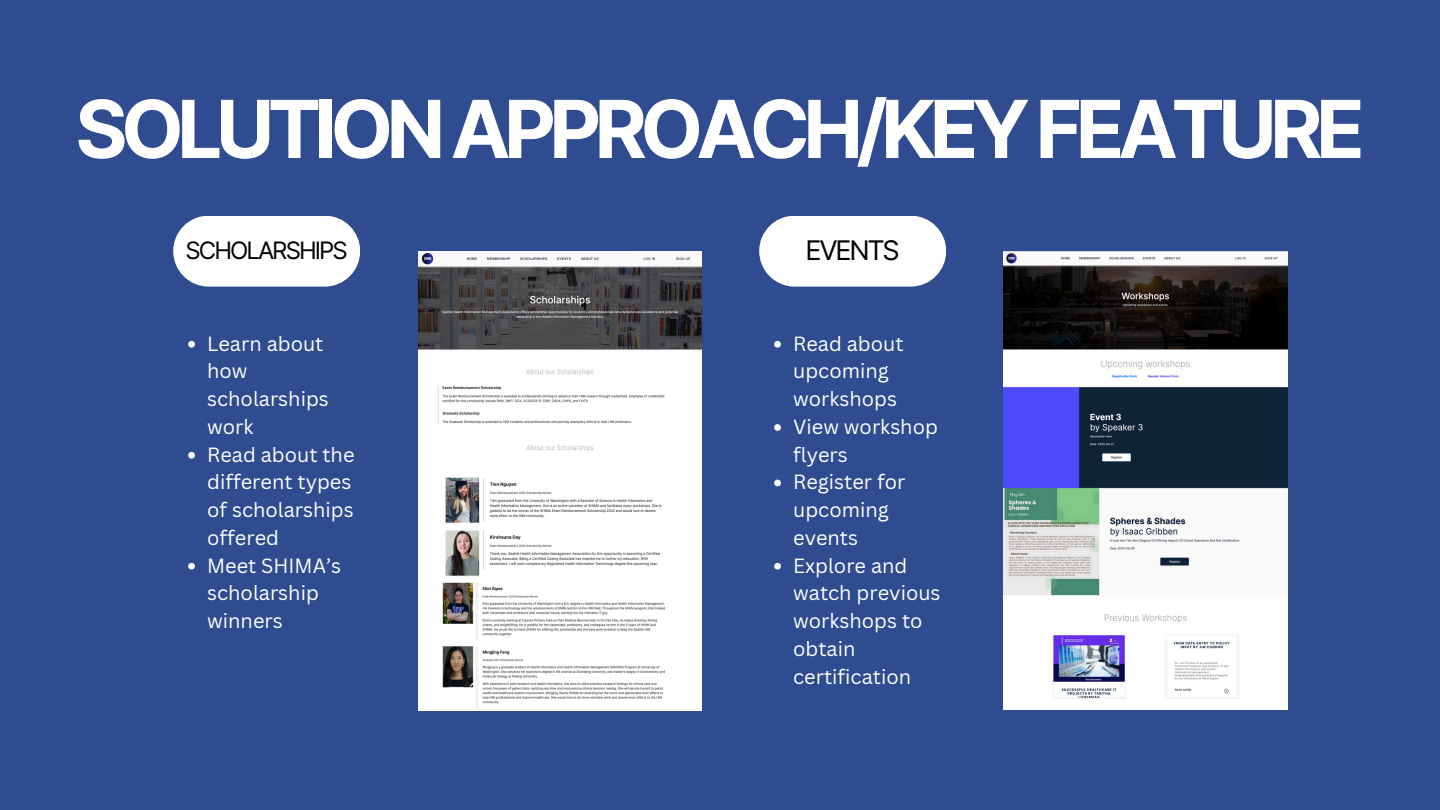
<style>
.page{position:relative;width:1440px;height:810px;background:#2e4c8f}
.page>*{position:absolute;margin:0;border:0;box-sizing:border-box;transform-origin:0 0}
.t1{font:700 80px "Inter";letter-spacing:-.08em;color:#fff}
.t2{font:27px "Inter";letter-spacing:-.08em;color:#000}
.t3{font:24px "Inter";letter-spacing:-.08em;color:#000}
.t4{font:20px/27.8px "Canva Sans";color:#fff}
</style>
<div class="page">
<div style="left:173px;top:216px;width:187px;height:71px;background:#fff;border-radius:35px"></div>
<div style="left:759px;top:216px;width:187px;height:71px;background:#fff;border-radius:35px"></div>
<img style="left:418px;top:251px;width:284px;height:459px">
<img style="left:1004px;top:251px;width:283px;height:459px">
<svg style="left:188px;top:341px;width:7px;height:7px"></svg>
<svg style="left:188px;top:452px;width:7px;height:7px"></svg>
<svg style="left:188px;top:563px;width:7px;height:7px"></svg>
<svg style="left:774px;top:341px;width:7px;height:7px"></svg>
<svg style="left:774px;top:424px;width:7px;height:7px"></svg>
<svg style="left:774px;top:480px;width:7px;height:6px"></svg>
<svg style="left:774px;top:563px;width:7px;height:7px"></svg>
<p class="t1" style="left:75px;top:81px;width:1291px">SOLUTIONAPPROACH/KEYFEATURE</p>
<h1 class="t3" style="left:186px;top:236px;width:164px">SCHOLARSHIPS</h1>
<h3 class="t2" style="left:806px;top:234px;width:96px">EVENTS</h3>
<p class="t4" style="left:207px;top:329px;width:123px">Learn about how scholarships work</p>
<p class="t4" style="left:207px;top:440px;width:149px">Read about the different types of scholarships offered</p>
<p class="t4" style="left:207px;top:551px;width:136px">Meet SHIMA’s scholarship winners</p>
<p class="t4" style="left:793px;top:329px;width:112px">Read about upcoming workshops</p>
<p class="t4" style="left:793px;top:412px;width:146px">View workshop flyers</p>
<p class="t4" style="left:793px;top:468px;width:114px">Register for upcoming events</p>
<p class="t4" style="left:793px;top:551px;width:149px">Explore and watch previous workshops to obtain certification</p>
</div>
